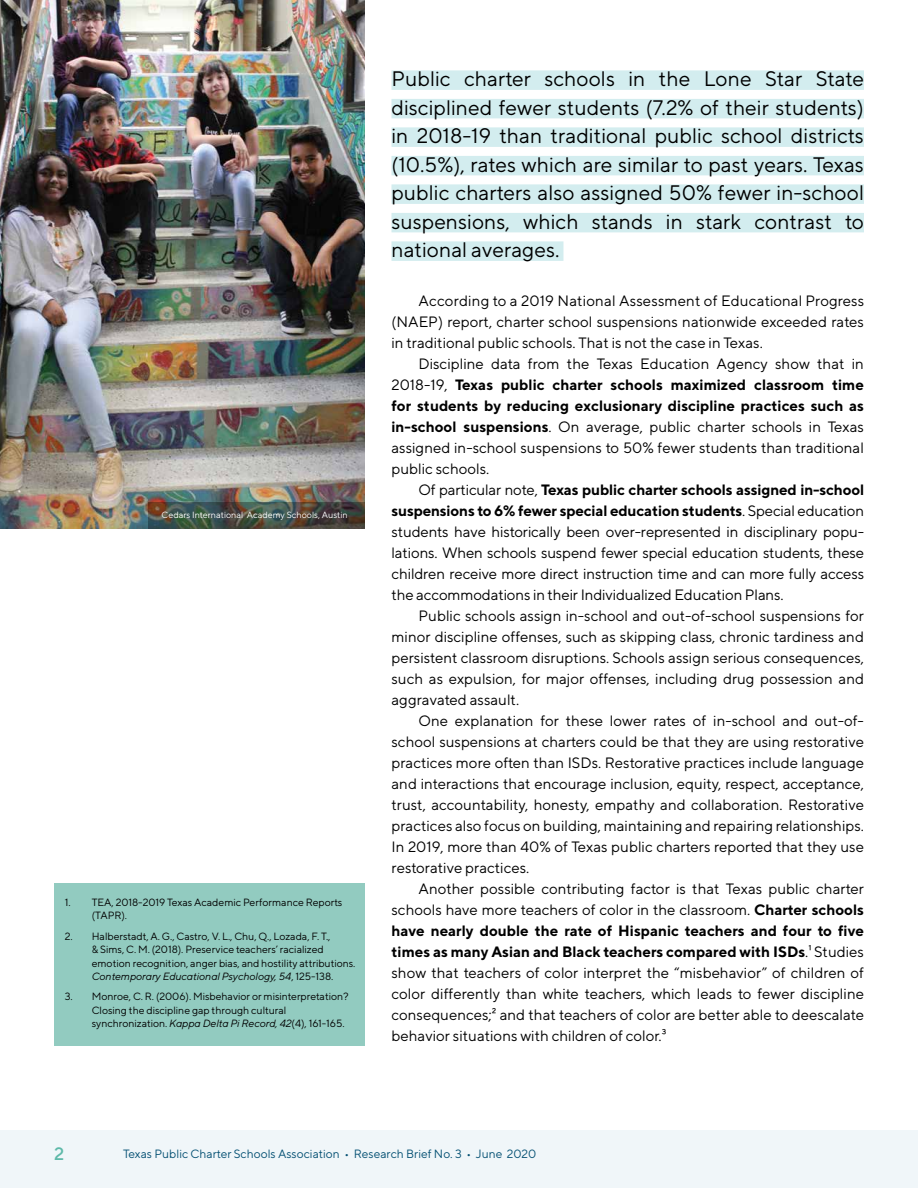
<style>
.page{position:relative;width:918px;height:1188px;background:#fff}
.page>*{position:absolute;margin:0;border:0;box-sizing:border-box;transform-origin:0 0}
.t1{font:21px/28.5px "TT Norms";color:#000;text-align:justify}
.t2{font:500 18px "TT Norms";color:#5eb9a9}
.t3{font:15px/21px "TT Norms";color:#000;text-align:justify}
.t4{font:12px "TT Norms";color:#045073}
.t5{font:10.5px/13.5px "TT Norms";letter-spacing:-.005em;color:#000}
.t6{font:9px "TT Norms";color:#fff}
.s1{font-style:italic}
.s2{font-weight:700}
</style>
<div class="page">
<div style="left:0;top:1130px;width:918px;height:58px;background:#f0f6f9"></div>
<div style="left:54px;top:883px;width:311px;height:163px;background:#92cbc0"></div>
<div style="left:392px;top:70px;width:472px;height:20px;background:#d3edef"></div>
<div style="left:392px;top:99px;width:472px;height:19px;background:#d3edef"></div>
<div style="left:392px;top:127px;width:472px;height:20px;background:#d3edef"></div>
<div style="left:392px;top:156px;width:472px;height:19px;background:#d3edef"></div>
<div style="left:392px;top:184px;width:472px;height:20px;background:#d3edef"></div>
<div style="left:392px;top:213px;width:472px;height:19px;background:#d3edef"></div>
<div style="left:392px;top:241px;width:171px;height:20px;background:#d3edef"></div>
<img style="left:0;top:0;width:365px;height:528px">
<img style="left:148px;top:502px;width:217px;height:26px">
<p class="t6" style="left:162px;top:510px;width:188px">Cedars International Academy Schools, Austin</p>
<p class="t5" style="left:92px;top:895px;width:252px;text-indent:-27px">1. TEA, 2018-2019 Texas Academic Performance Reports (TAPR).</p>
<p class="t5" style="left:92px;top:929px;width:265px;text-indent:-27px">2. Halberstadt, A. G., Castro, V. L., Chu, Q., Lozada, F. T.,<br>&amp; Sims, C. M. (2018). Preservice teachers’ racialized emotion recognition, anger bias, and hostility attributions.<br><span class="s1">Contemporary Educational Psychology, 54</span>, 125-138.</p>
<p class="t5" style="left:92px;top:990px;width:258px;text-indent:-27px">3. Monroe, C. R. (2006). Misbehavior or misinterpretation?<br>Closing the discipline gap through cultural synchronization. <span class="s1">Kappa Delta Pi Record, 42</span>(4), 161-165.</p>
<p class="t1" style="left:392px;top:64px;width:474px">Public charter schools in the Lone Star State disciplined fewer students (7.2% of their students) in 2018-19 than traditional public school districts (10.5%), rates which are similar to past years. Texas public charters also assigned 50% fewer in-school suspensions, which stands in stark contrast to national averages.</p>
<p class="t3" style="left:392px;top:289px;width:474px;text-indent:27px">According to a 2019 National Assessment of Educational Progress (NAEP) report, charter school suspensions nationwide exceeded rates in traditional public schools. That is not the case in Texas.</p>
<p class="t3" style="left:392px;top:352px;width:474px;text-indent:27px">Discipline data from the Texas Education Agency show that in 2018-19, <span class="s2">Texas public charter schools maximized classroom time for students by reducing exclusionary discipline practices such as in-school suspensions</span>. On average, public charter schools in Texas assigned in-school suspensions to 50% fewer students than traditional public schools.</p>
<p class="t3" style="left:392px;top:478px;width:474px;text-indent:27px">Of particular note, <span class="s2">Texas public charter schools assigned in-school suspensions to 6% fewer special education students</span>. Special education students have historically been over-represented in disciplinary popu&shy;lations. When schools suspend fewer special education students, these children receive more direct instruction time and can more fully access the accommodations in their Individualized Education Plans.</p>
<p class="t3" style="left:392px;top:604px;width:474px;text-indent:27px">Public schools assign in-school and out-of-school suspensions for minor discipline offenses, such as skipping class, chronic tardiness and persistent classroom disruptions. Schools assign serious consequences, such as expulsion, for major offenses, including drug possession and aggravated assault.</p>
<p class="t3" style="left:392px;top:709px;width:474px;text-indent:27px">One explanation for these lower rates of in-school and out-of&shy;school suspensions at charters could be that they are using restorative practices more often than ISDs. Restorative practices include language and interactions that encourage inclusion, equity, respect, acceptance, trust, accountability, honesty, empathy and collaboration. Restorative practices also focus on building, maintaining and repairing relationships.<br>In 2019, more than 40% of Texas public charters reported that they use restorative practices.</p>
<p class="t3" style="left:392px;top:877px;width:474px;text-indent:27px">Another possible contributing factor is that Texas public charter schools have more teachers of color in the classroom. <span class="s2">Charter schools have nearly double the rate of Hispanic teachers and four to five times as many Asian and Black teachers compared with ISDs</span>.¹ Studies show that teachers of color interpret the “misbehavior” of children of color differently than white teachers, which leads to fewer discipline consequences;² and that teachers of color are better able to deescalate behavior situations with children of color.³</p>
<p class="t2" style="left:54px;top:1142px;width:12px">2</p>
<p class="t4" style="left:123px;top:1146px;width:415px">Texas Public Charter Schools Association • Research Brief No. 3 • June 2020</p>
</div>
